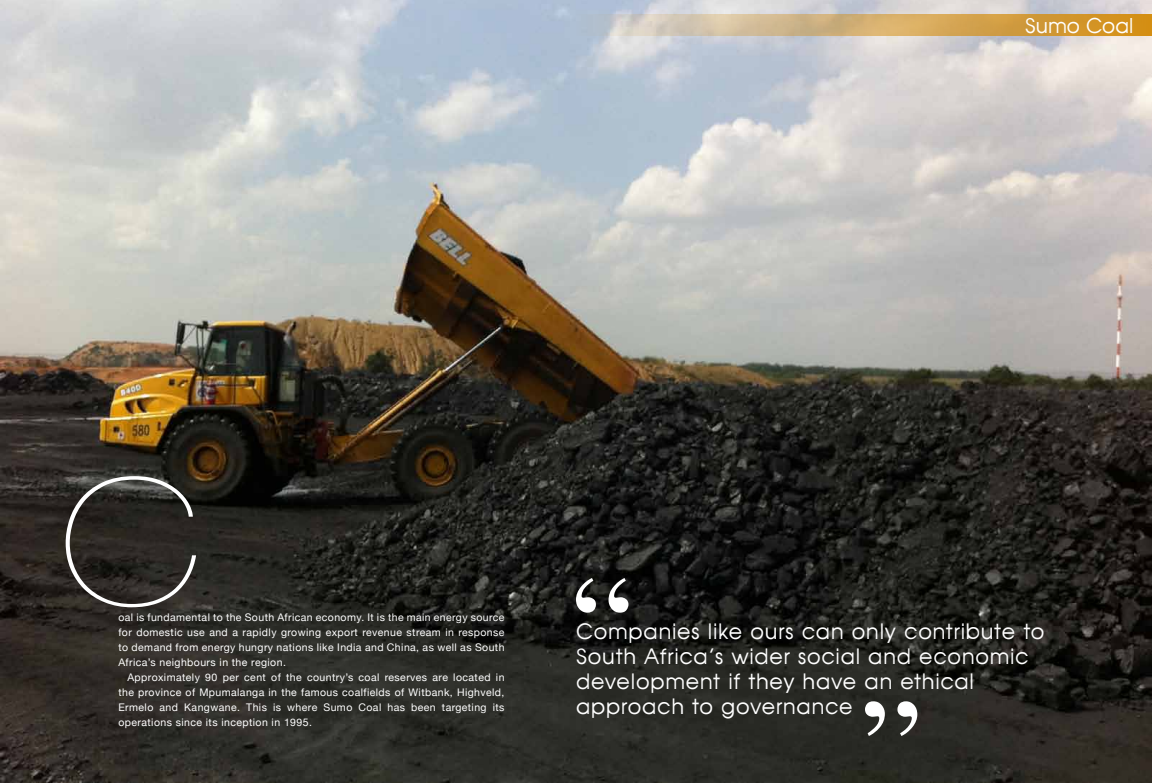
<style>
.page{position:relative;width:1152px;height:783px;background:#fff}
.page>*{position:absolute;margin:0;border:0;box-sizing:border-box;transform-origin:0 0}
.t1{font:200 175.6px "Helvetica Neue";color:#fff;scale:1.17 1}
.t2{font:20.8px/24.9px "Avante";letter-spacing:.04em;color:#fff}
.t3{font:20px "Avante";color:#fff}
.t4{font:10.5px/15px "Helvetica Neue";letter-spacing:.04em;color:#fff;text-align:justify}
</style>
<div class="page">
<img style="left:0;top:0;width:1152px;height:783px">
<svg style="left:576px;top:15px;width:576px;height:21px;background:#d1af74"></svg>
<svg style="left:576px;top:578px;width:52px;height:35px"></svg>
<svg style="left:865px;top:701px;width:52px;height:35px"></svg>
<h3 class="t3" style="left:1025px;top:13px;width:110px">Sumo Coal</h3>
<h1 class="t1" style="left:61px;top:441px;width:121px">C</h1>
<p class="t4" style="left:118px;top:610px;width:388px">oal is fundamental to the South African economy. It is the main energy source for domestic use and a rapidly growing export revenue stream in response to demand from energy hungry nations like India and China, as well as South Africa’s neighbours in the region.</p>
<p class="t4" style="left:118px;top:670px;width:388px;text-indent:9px">Approximately 90 per cent of the country’s coal reserves are located in the province of Mpumalanga in the famous coalfields of Witbank, Highveld, Ermelo and Kangwane. This is where Sumo Coal has been targeting its operations since its inception in 1995.</p>
<h2 class="t2" style="left:576px;top:619px;width:470px">Companies like ours can only contribute to South Africa’s wider social and economic development if they have an ethical approach to governance</h2>
</div>
